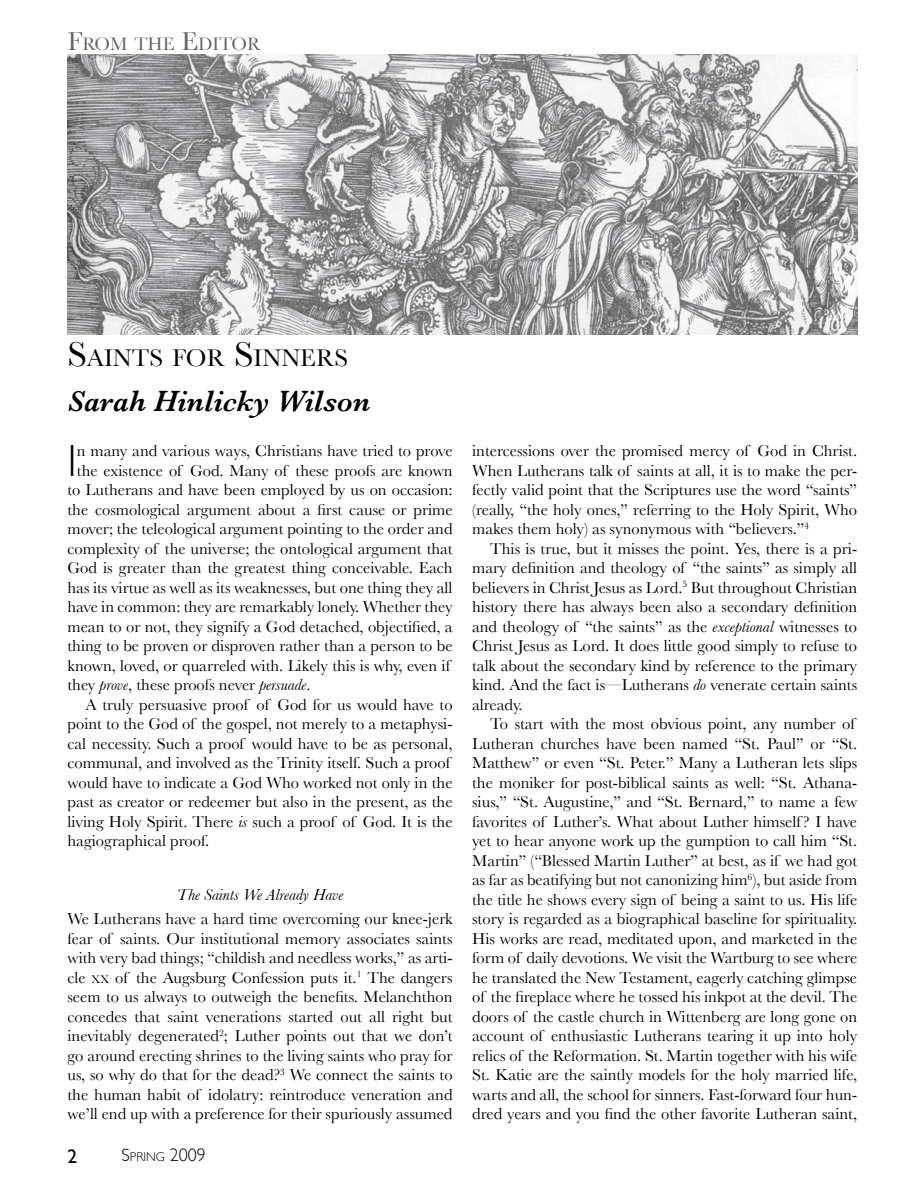
<style>
.page{position:relative;width:918px;height:1188px;background:#fff}
.page>*{position:absolute;margin:0;border:0;box-sizing:border-box;transform-origin:0 0}
.t1{font:300 45.15px "Gill Sans";color:#000}
.t2{font:italic 600 30px "Baskerville";color:#000}
.t3{font:25.2px "Baskerville";color:#000}
.t4{font:19.5px "Gill Sans";color:#000}
.t5{font:18.9px "Baskerville";color:#636467}
.t6{font:300 18px "Gill Sans";color:#000}
.t7{font:16.5px/19.5px "Baskerville";color:#000;text-align:justify}
.t8{font:italic 16.5px "Baskerville";color:#000}
.s1{font-size:27px}
.s2{font-size:36px}
.s3{font-style:italic}
.s4{font-size:11.55px}
.s5{font-size:12.6px}
</style>
<div class="page">
<img style="left:68px;top:54px;width:789px;height:280px">
<p class="t5" style="left:68px;top:32px;width:195px"><span class="s1">F</span>ROM THE <span class="s1">E</span>DITOR</p>
<h3 class="t3" style="left:67px;top:343px;width:280px"><span class="s2">S</span>AINTS FOR <span class="s2">S</span>INNERS</h3>
<h2 class="t2" style="left:67px;top:384px;width:305px">Sarah Hinlicky Wilson</h2>
<h1 class="t1" style="left:68px;top:434px;width:11px">I</h1>
<p class="t7" style="left:77px;top:441px;width:377px">n many and various ways, Christians have tried to prove</p>
<p class="t7" style="left:77px;top:460px;width:377px">the existence of God. Many of these proofs are known</p>
<p class="t7" style="left:68px;top:480px;width:387px">to Lutherans and have been employed by us on occasion:</p>
<p class="t7" style="left:68px;top:499px;width:387px">the cosmological argument about a first cause or prime</p>
<p class="t7" style="left:68px;top:519px;width:387px">mover; the teleological argument pointing to the order and</p>
<p class="t7" style="left:68px;top:538px;width:387px">complexity of the universe; the ontological argument that</p>
<p class="t7" style="left:68px;top:558px;width:387px">God is greater than the greatest thing conceivable. Each</p>
<p class="t7" style="left:68px;top:577px;width:387px">has its virtue as well as its weaknesses, but one thing they all</p>
<p class="t7" style="left:68px;top:597px;width:387px">have in common: they are remarkably lonely. Whether they</p>
<p class="t7" style="left:68px;top:616px;width:387px">mean to or not, they signify a God detached, objectified, a</p>
<p class="t7" style="left:68px;top:636px;width:387px">thing to be proven or disproven rather than a person to be</p>
<p class="t7" style="left:68px;top:655px;width:384px">known, loved, or quarreled with. Likely this is why, even if</p>
<p class="t7" style="left:68px;top:675px;width:245px">they <span class="s3">prove</span>, these proofs never <span class="s3">persuade</span>.</p>
<p class="t7" style="left:86px;top:694px;width:369px">A truly persuasive proof of God for us would have to</p>
<p class="t7" style="left:68px;top:714px;width:387px">point to the God of the gospel, not merely to a metaphysi-</p>
<p class="t7" style="left:68px;top:733px;width:387px">cal necessity. Such a proof would have to be as personal,</p>
<p class="t7" style="left:68px;top:753px;width:384px">communal, and involved as the Trinity itself. Such a proof</p>
<p class="t7" style="left:68px;top:772px;width:387px">would have to indicate a God Who worked not only in the</p>
<p class="t7" style="left:68px;top:792px;width:387px">past as creator or redeemer but also in the present, as the</p>
<p class="t7" style="left:68px;top:811px;width:387px">living Holy Spirit. There <span class="s3">is</span> such a proof of God. It is the</p>
<p class="t7" style="left:68px;top:831px;width:143px">hagiographical proof.</p>
<p class="t8" style="left:177px;top:885px;width:168px">The Saints We Already Have</p>
<p class="t7" style="left:67px;top:909px;width:387px">We Lutherans have a hard time overcoming our knee-jerk fear of saints. Our institutional memory associates saints with very bad things; “childish and needless works,” as arti&shy;cle <span class="s4">XX</span> of the Augsburg Confession puts it.<sup>1</sup> The dangers seem to us always to outweigh the benefits. Melanchthon concedes that saint venerations started out all right but inevitably degenerated<sup>2</sup>; Luther points out that we don’t go around erecting shrines to the living saints who pray for us, so why do that for the dead?<sup>3</sup> We connect the saints to the human habit of idolatry: reintroduce veneration and we’ll end up with a preference for their spuriously assumed</p>
<p class="t4" style="left:68px;top:1145px;width:11px">2</p>
<p class="t6" style="left:122px;top:1144px;width:86px">S<span class="s5">pring</span> 2009</p>
<p class="t7" style="left:472px;top:441px;width:387px">intercessions over the promised mercy of God in Christ.<br>When Lutherans talk of saints at all, it is to make the per&shy;fectly valid point that the Scriptures use the word “saints” (really, “the holy ones,” referring to the Holy Spirit, Who makes them holy) as synonymous with “believers.”<sup>4</sup></p>
<p class="t7" style="left:472px;top:538px;width:387px;text-indent:18px">This is true, but it misses the point. Yes, there is a pri&shy;mary definition and theology of “the saints” as simply all believers in Christ Jesus as Lord.<sup>5</sup> But throughout Christian history there has always been also a secondary definition and theology of “the saints” as the <span class="s3">exceptional</span> witnesses to Christ Jesus as Lord. It does little good simply to refuse to talk about the secondary kind by reference to the primary kind. And the fact is—Lutherans <span class="s3">do</span> venerate certain saints already.</p>
<p class="t7" style="left:472px;top:714px;width:387px;text-align:left;text-indent:18px">To start with the most obvious point, any number of Lutheran churches have been named “St. Paul” or “St.<br>Matthew” or even “St. Peter.” Many a Lutheran lets slips the moniker for post-biblical saints as well: “St. Athana&shy;sius,” “St. Augustine,” and “St. Bernard,” to name a few favorites of Luther’s. What about Luther himself ? I have yet to hear anyone work up the gumption to call him “St.<br>Martin” (“Blessed Martin Luther” at best, as if we had got as far as beatifying but not canonizing him<sup>6</sup>), but aside from the title he shows every sign of being a saint to us. His life story is regarded as a biographical baseline for spirituality.<br>His works are read, meditated upon, and marketed in the form of daily devotions. We visit the Wartburg to see where he translated the New Testament, eagerly catching glimpse of the fireplace where he tossed his inkpot at the devil. The doors of the castle church in Wittenberg are long gone on account of enthusiastic Lutherans tearing it up into holy relics of the Reformation. St. Martin together with his wife St. Katie are the saintly models for the holy married life, warts and all, the school for sinners. Fast-forward four hun&shy;dred years and you find the other favorite Lutheran saint,</p>
</div>
